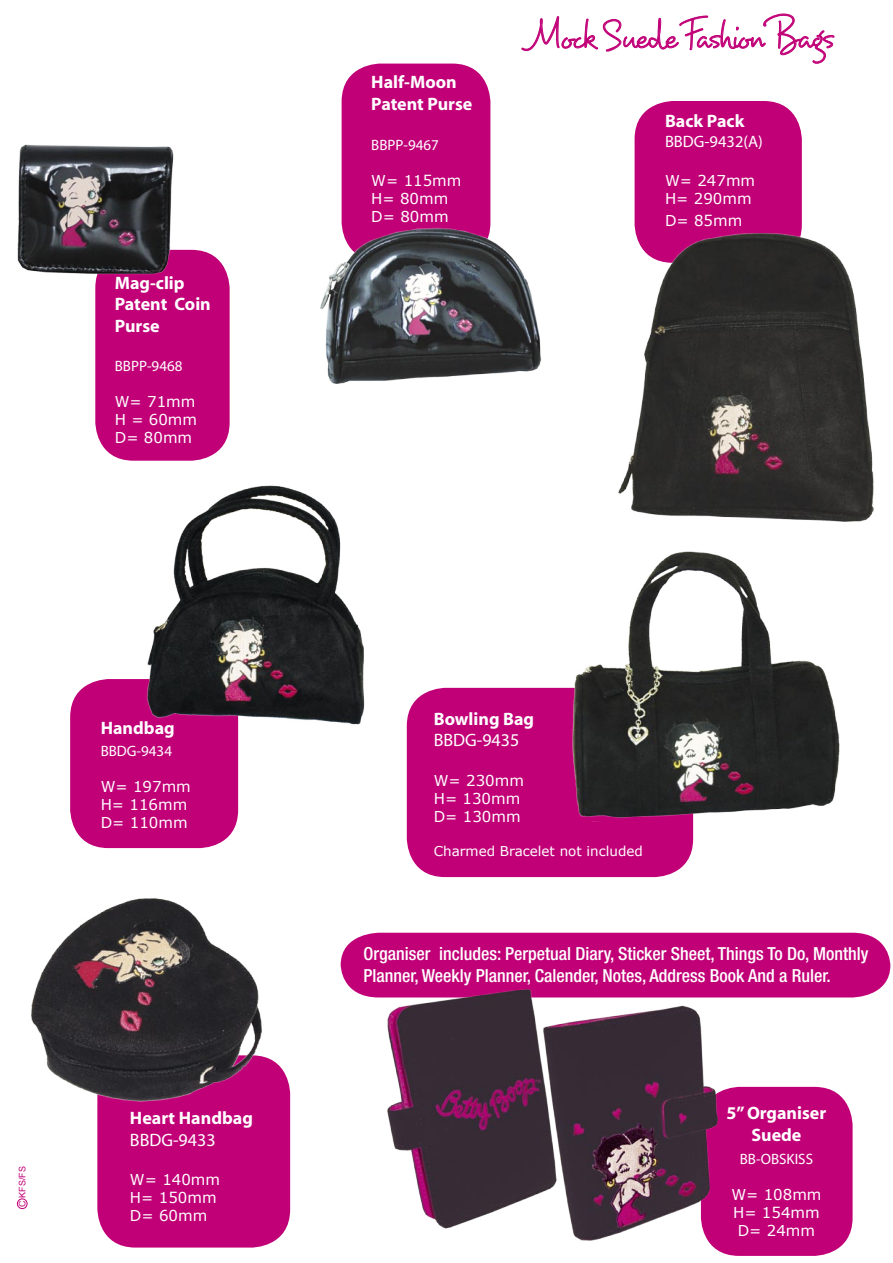
<style>
.page{position:relative;width:893px;height:1263px;background:#fff}
.page>*{position:absolute;margin:0;border:0;box-sizing:border-box;transform-origin:0 0}
.t1{font:37.5px "Dartangnon ITCTT";color:#c10077}
.t2{font:500 condensed 18px/21.6px "Helvetica Neue";color:#fff}
.t3{font:700 18px/21.6px "Myriad";color:#fff}
.t4{font:18px "Myriad";color:#fff}
.t5{font:16.5px "Myriad";color:#fff}
.t6{font:15px "Verdana";color:#fff}
.t7{font:15px "Myriad";color:#fff}
.t8{font:13.5px "Verdana";color:#fff}
.t9{font:9px "Arial";color:#c10077}
</style>
<div class="page">
<div style="left:342px;top:64px;width:148px;height:161px;background:#c10077"></div>
<div style="left:70px;top:679px;width:168px;height:169px;background:#c10077"></div>
<img style="left:145px;top:485px;width:220px;height:241px">
<div style="left:635px;top:101px;width:167px;height:128px;background:#c10077"></div>
<img style="left:618px;top:229px;width:256px;height:293px">
<div style="left:97px;top:1057px;width:193px;height:190px;background:#c10077"></div>
<img style="left:31px;top:898px;width:234px;height:207px">
<div style="left:407px;top:688px;width:286px;height:189px;background:#c10077"></div>
<img style="left:567px;top:551px;width:273px;height:271px">
<div style="left:17px;top:1198px;width:10px;height:11px;border:1px solid #c10077;border-radius:50%"></div>
<div style="left:341px;top:933px;width:549px;height:64px;background:#c10077"></div>
<div style="left:713px;top:1087px;width:140px;height:169px;background:#c10077"></div>
<img style="left:370px;top:984px;width:361px;height:263px">
<svg style="left:521px;top:13px;width:314px;height:51px"></svg>
<div style="left:95px;top:250px;width:135px;height:211px;background:#c10077"></div>
<img style="left:320px;top:225px;width:221px;height:159px">
<img style="left:17px;top:144px;width:163px;height:139px">
<p class="t3" style="left:115px;top:272px;width:71px">Mag-clip</p>
<p class="t3" style="left:115px;top:294px;width:98px">Patent Coin<br>Purse</p>
<p class="t7" style="left:115px;top:359px;width:69px">BBPP-9468</p>
<p class="t6" style="left:115px;top:392px;width:82px">W= 71mm</p>
<p class="t6" style="left:115px;top:410px;width:84px">H = 60mm</p>
<p class="t6" style="left:115px;top:428px;width:79px">D= 80mm</p>
<p class="t3" style="left:101px;top:718px;width:76px">Handbag</p>
<p class="t7" style="left:101px;top:743px;width:73px">BBDG-9434</p>
<p class="t6" style="left:101px;top:777px;width:92px">W= 197mm</p>
<p class="t6" style="left:101px;top:795px;width:88px">H= 116mm</p>
<p class="t6" style="left:101px;top:813px;width:88px">D= 110mm</p>
<p class="t9" style="left:16px;top:1207px;width:42px;rotate:-90deg">C KFS/FS</p>
<p class="t3" style="left:130px;top:1108px;width:124px">Heart Handbag</p>
<p class="t4" style="left:130px;top:1130px;width:87px">BBDG-9433</p>
<p class="t6" style="left:130px;top:1170px;width:92px">W= 140mm</p>
<p class="t6" style="left:130px;top:1188px;width:88px">H= 150mm</p>
<p class="t6" style="left:130px;top:1206px;width:79px">D= 60mm</p>
<p class="t3" style="left:371px;top:72px;width:103px">Half-Moon<br>Patent Purse</p>
<p class="t7" style="left:371px;top:137px;width:69px">BBPP-9467</p>
<p class="t6" style="left:371px;top:171px;width:92px">W= 115mm</p>
<p class="t6" style="left:371px;top:189px;width:79px">H= 80mm</p>
<p class="t6" style="left:371px;top:207px;width:79px">D= 80mm</p>
<p class="t1" style="left:532px;top:12px;width:302px">Mock Suede Fashion Bags</p>
<p class="t3" style="left:665px;top:111px;width:81px">Back Pack</p>
<p class="t5" style="left:665px;top:133px;width:99px">BBDG-9432(A)</p>
<p class="t6" style="left:665px;top:171px;width:92px">W= 247mm</p>
<p class="t6" style="left:665px;top:189px;width:88px">H= 290mm</p>
<p class="t6" style="left:665px;top:211px;width:79px">D= 85mm</p>
<p class="t3" style="left:434px;top:708px;width:102px">Bowling Bag</p>
<p class="t4" style="left:434px;top:731px;width:87px">BBDG-9435</p>
<p class="t6" style="left:434px;top:771px;width:92px">W= 230mm</p>
<p class="t6" style="left:434px;top:789px;width:88px">H= 130mm</p>
<p class="t6" style="left:434px;top:807px;width:88px">D= 130mm</p>
<p class="t8" style="left:434px;top:842px;width:211px">Charmed Bracelet not included</p>
<p class="t2" style="left:364px;top:942px;width:506px">Organiser includes: Perpetual Diary, Sticker Sheet, Things To Do, Monthly<br>Planner, Weekly Planner, Calender, Notes, Address Book And a Ruler.</p>
<p class="t3" style="left:727px;top:1102px;width:101px">5” Organiser</p>
<p class="t3" style="left:751px;top:1125px;width:51px">Suede</p>
<p class="t7" style="left:740px;top:1151px;width:75px">BB-OBSKISS</p>
<p class="t6" style="left:731px;top:1185px;width:92px">W= 108mm</p>
<p class="t6" style="left:733px;top:1203px;width:88px">H= 154mm</p>
<p class="t6" style="left:738px;top:1221px;width:79px">D= 24mm</p>
</div>
